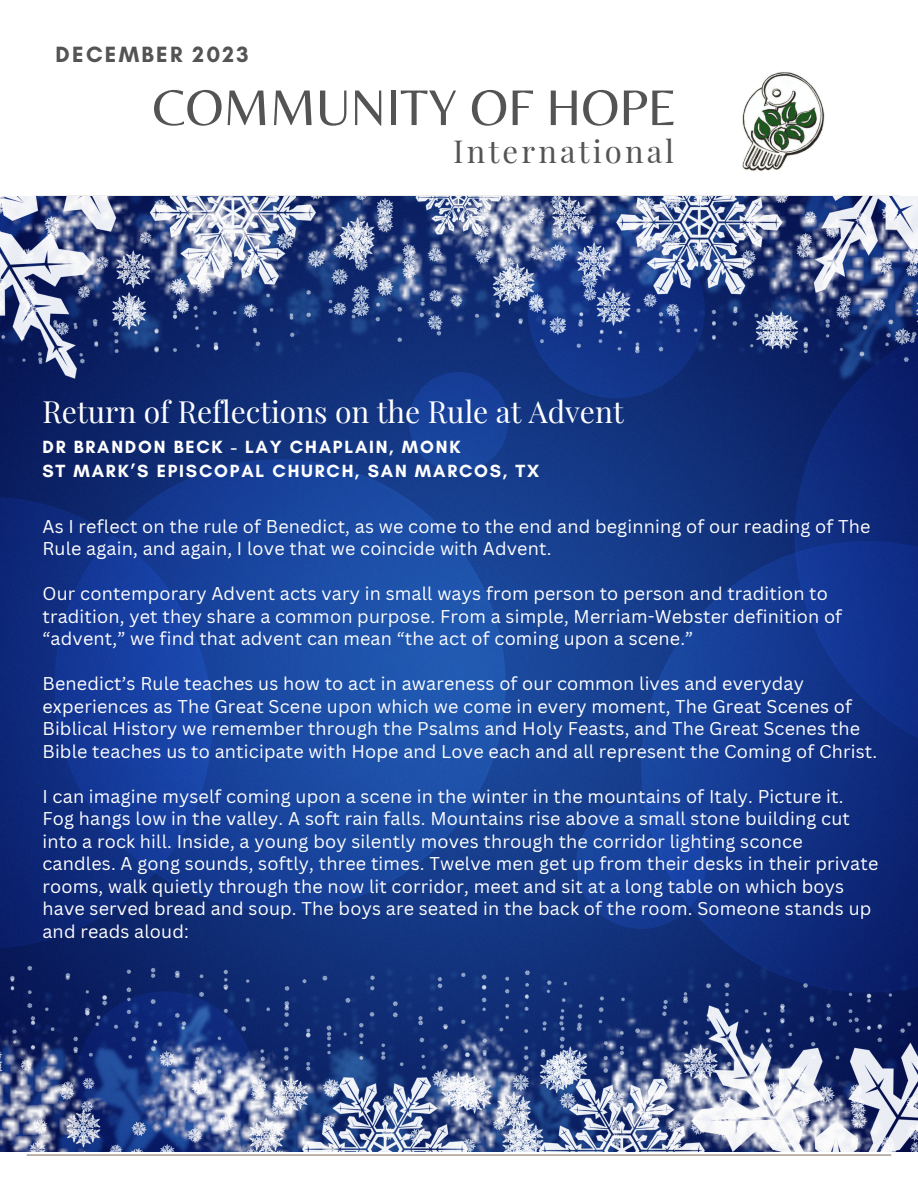
<style>
.page{position:relative;width:918px;height:1188px;background:#fff}
.page>*{position:absolute;margin:0;border:0;box-sizing:border-box;transform-origin:0 0}
.t1{font:52.2px "Belleza";color:#545454}
.t2{font:31.05px "Playfair Display";letter-spacing:.1em;color:#545454}
.t3{font:30px "Playfair Display";color:#fff}
.t4{font:700 22.5px "Glacial Indifference";letter-spacing:.1em;color:#545454}
.t5{font:18px/22.5px "Canva Sans";letter-spacing:.01em;color:#fff}
.t6{font:700 18px "Glacial Indifference";letter-spacing:.1em;color:#fff}
</style>
<div class="page">
<img style="left:742px;top:72px;width:83px;height:100px">
<hr style="left:27px;top:1154px;width:864px;height:2px;background:#8c7c6d">
<img style="left:0;top:196px;width:918px;height:955px">
<p class="t4" style="left:56px;top:41px;width:194px">DECEMBER 2023</p>
<p class="t1" style="left:153px;top:77px;width:526px">COMMUNITY OF HOPE</p>
<p class="t2" style="left:453px;top:129px;width:222px">International</p>
<p class="t3" style="left:42px;top:390px;width:583px">Return of Reflections on the Rule at Advent</p>
<p class="t6" style="left:42px;top:436px;width:420px">DR BRANDON BECK - LAY CHAPLAIN, MONK</p>
<p class="t6" style="left:42px;top:460px;width:498px">ST MARK’S EPISCOPAL CHURCH, SAN MARCOS, TX</p>
<p class="t5" style="left:42px;top:514px;width:829px">As I reflect on the rule of Benedict, as we come to the end and beginning of our reading of The<br>Rule again, and again, I love that we coincide with Advent.</p>
<p class="t5" style="left:42px;top:582px;width:801px">Our contemporary Advent acts vary in small ways from person to person and tradition to tradition, yet they share a common purpose. From a simple, Merriam-Webster definition of “advent,” we find that advent can mean “the act of coming upon a scene.”</p>
<p class="t5" style="left:42px;top:672px;width:836px">Benedict’s Rule teaches us how to act in awareness of our common lives and everyday experiences as The Great Scene upon which we come in every moment, The Great Scenes of Biblical History we remember through the Psalms and Holy Feasts, and The Great Scenes the Bible teaches us to anticipate with Hope and Love each and all represent the Coming of Christ.</p>
<p class="t5" style="left:42px;top:784px;width:837px">I can imagine myself coming upon a scene in the winter in the mountains of Italy. Picture it.<br>Fog hangs low in the valley. A soft rain falls. Mountains rise above a small stone building cut into a rock hill. Inside, a young boy silently moves through the corridor lighting sconce candles. A gong sounds, softly, three times. Twelve men get up from their desks in their private rooms, walk quietly through the now lit corridor, meet and sit at a long table on which boys have served bread and soup. The boys are seated in the back of the room. Someone stands up and reads aloud:</p>
</div>
